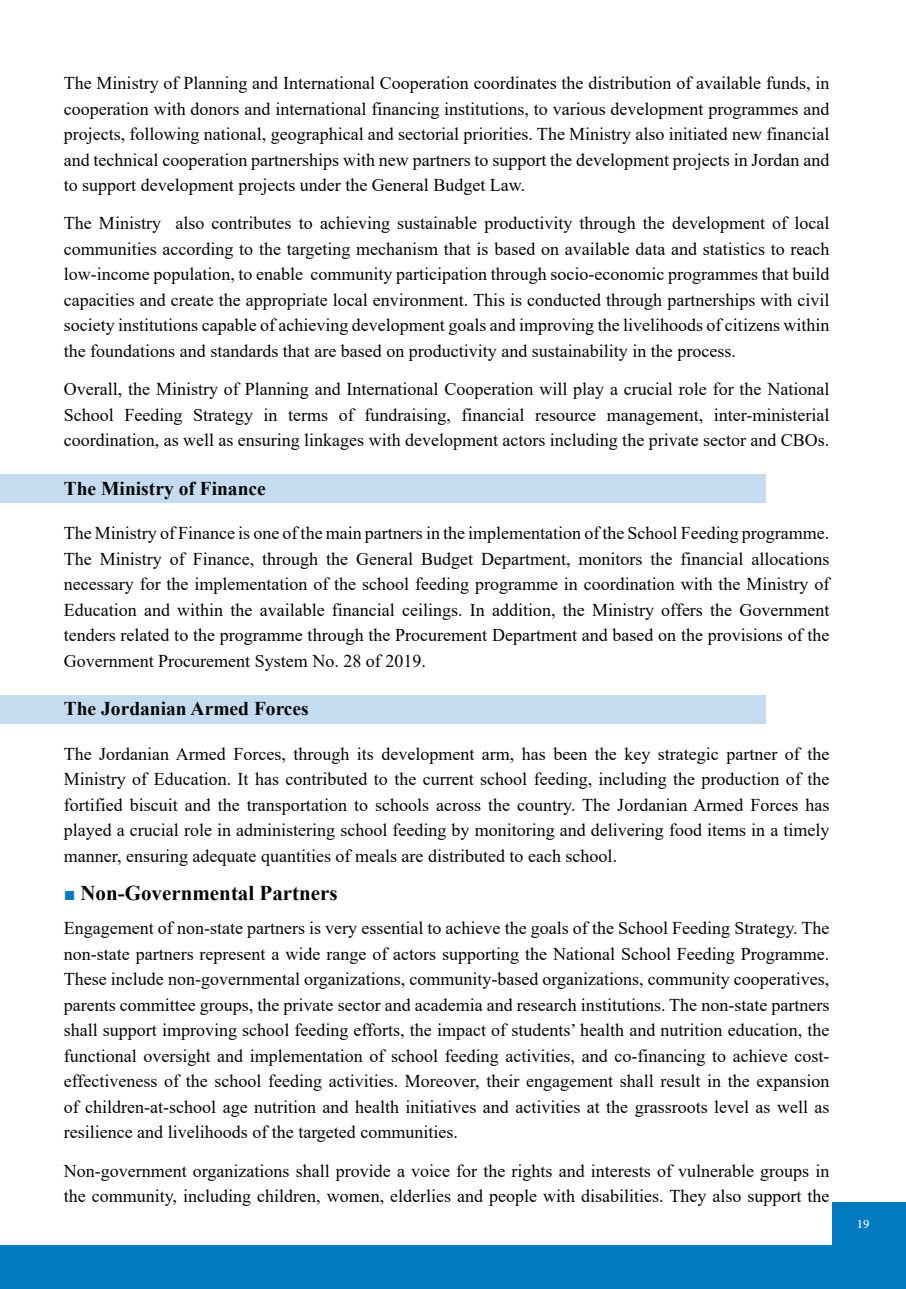
<style>
.page{position:relative;width:906px;height:1289px;background:#fff}
.page>*{position:absolute;margin:0;border:0;box-sizing:border-box;transform-origin:0 0}
.t1{font:700 21px "Times New Roman";color:#040503}
.t2{font:700 19.5px "Times New Roman";color:#040503}
.t3{font:18px/25.5px "Times New Roman";color:#040503;text-align:justify}
.t4{font:18px "Adobe Arabic";color:#fff}
.s1{font-size:19.5px;color:#027abf}
</style>
<div class="page">
<div style="left:0;top:1245px;width:906px;height:43px;background:#027abf"></div>
<div style="left:833px;top:1201px;width:73px;height:44px;background:#027abf"></div>
<div style="left:0;top:475px;width:765px;height:28px;background:#c4dbf0"></div>
<div style="left:0;top:695px;width:765px;height:28px;background:#c4dbf0"></div>
<p class="t3" style="left:64px;top:70px;width:767px">The Ministry of Planning and International Cooperation coordinates the distribution of available funds, in cooperation with donors and international financing institutions, to various development programmes and projects, following national, geographical and sectorial priorities. The Ministry also initiated new financial and technical cooperation partnerships with new partners to support the development projects in Jordan and to support development projects under the General Budget Law.</p>
<p class="t3" style="left:64px;top:210px;width:767px">The Ministry also contributes to achieving sustainable productivity through the development of local communities according to the targeting mechanism that is based on available data and statistics to reach low-income population, to enable community participation through socio-economic programmes that build capacities and create the appropriate local environment. This is conducted through partnerships with civil society institutions capable of achieving development goals and improving the livelihoods of citizens within the foundations and standards that are based on productivity and sustainability in the process.</p>
<p class="t3" style="left:64px;top:376px;width:767px">Overall, the Ministry of Planning and International Cooperation will play a crucial role for the National School Feeding Strategy in terms of fundraising, financial resource management, inter-ministerial coordination, as well as ensuring linkages with development actors including the private sector and CBOs.</p>
<p class="t2" style="left:64px;top:474px;width:204px">The Ministry of Finance</p>
<p class="t3" style="left:64px;top:520px;width:767px">The Ministry of Finance is one of the main partners in the implementation of the School Feeding programme.<br>The Ministry of Finance, through the General Budget Department, monitors the financial allocations necessary for the implementation of the school feeding programme in coordination with the Ministry of Education and within the available financial ceilings. In addition, the Ministry offers the Government tenders related to the programme through the Procurement Department and based on the provisions of the Government Procurement System No. 28 of 2019.</p>
<p class="t2" style="left:64px;top:694px;width:247px">The Jordanian Armed Forces</p>
<p class="t3" style="left:64px;top:740px;width:767px">The Jordanian Armed Forces, through its development arm, has been the key strategic partner of the Ministry of Education. It has contributed to the current school feeding, including the production of the fortified biscuit and the transportation to schools across the country. The Jordanian Armed Forces has played a crucial role in administering school feeding by monitoring and delivering food items in a timely manner, ensuring adequate quantities of meals are distributed to each school.</p>
<p class="t1" style="left:64px;top:878px;width:275px"><span class="s1">■</span> Non-Governmental Partners</p>
<p class="t3" style="left:64px;top:914px;width:767px">Engagement of non-state partners is very essential to achieve the goals of the School Feeding Strategy. The non-state partners represent a wide range of actors supporting the National School Feeding Programme.<br>These include non-governmental organizations, community-based organizations, community cooperatives, parents committee groups, the private sector and academia and research institutions. The non-state partners shall support improving school feeding efforts, the impact of students’ health and nutrition education, the functional oversight and implementation of school feeding activities, and co-financing to achieve cost&shy;effectiveness of the school feeding activities. Moreover, their engagement shall result in the expansion of children-at-school age nutrition and health initiatives and activities at the grassroots level as well as resilience and livelihoods of the targeted communities.</p>
<p class="t3" style="left:64px;top:1157px;width:767px">Non-government organizations shall provide a voice for the rights and interests of vulnerable groups in the community, including children, women, elderlies and people with disabilities. They also support the</p>
<p class="t4" style="left:856px;top:1210px;width:14px">19</p>
</div>
